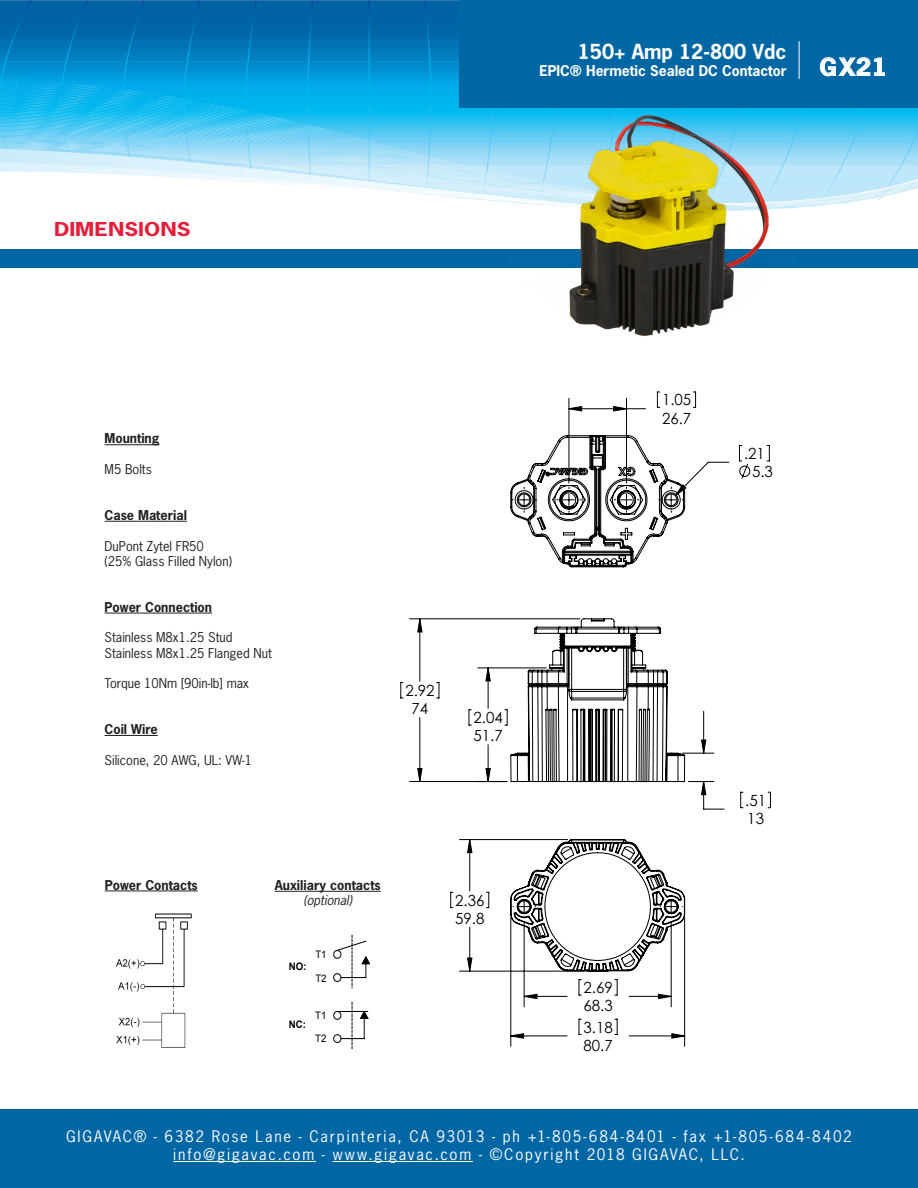
<style>
.page{position:relative;width:918px;height:1188px;background:#fff}
.page>*{position:absolute;margin:0;border:0;box-sizing:border-box;transform-origin:0 0}
.t1{font:700 22.65px "News Gothic Std";color:#fff;scale:1.1 1}
.t2{font:700 19.5px "News Gothic Std";color:#fff}
.t3{font:700 18px "News Gothic Std";color:#e51d39;scale:1.25 1}
.t4{font:15.45px "Century Gothic";color:#000}
.t5{font:15px "News Gothic Std";letter-spacing:.115em;color:#fff}
.t6{font:700 13.95px "News Gothic Std";color:#fff}
.t7{font:12.75px "News Gothic Std";color:#231f20}
.t8{font:700 12.75px "News Gothic Std";color:#231f20}
.t9{font:italic 12.75px "News Gothic Std";color:#231f20}
.t10{font:10.35px "Arial";color:#000;scale:.93 1}
.t11{font:700 10.35px "Arial";color:#000;scale:.93 1}
</style>
<div class="page">
<svg style="left:418px;top:407px;width:288px;height:631px"></svg>
<svg style="left:510px;top:618px;width:175px;height:164px"></svg>
<svg style="left:510px;top:434px;width:176px;height:134px"></svg>
<svg style="left:510px;top:839px;width:176px;height:133px"></svg>
<hr style="left:275px;top:891px;width:106px;height:1px;background:#231f20">
<hr style="left:105px;top:891px;width:93px;height:1px;background:#231f20">
<img style="left:116px;top:913px;width:76px;height:134px">
<svg style="left:333px;top:935px;width:37px;height:114px"></svg>
<hr style="left:105px;top:444px;width:55px;height:1px;background:#231f20">
<hr style="left:105px;top:521px;width:82px;height:1px;background:#231f20">
<hr style="left:105px;top:613px;width:107px;height:1px;background:#231f20">
<hr style="left:105px;top:735px;width:53px;height:1px;background:#231f20">
<svg style="left:486px;top:147px;width:432px;height:32px;background:#a9dff8"></svg>
<svg style="left:802px;top:179px;width:116px;height:29px"></svg>
<svg style="left:0;top:0;width:486px;height:149px;background:#1798d1"></svg>
<svg style="left:0;top:149px;width:802px;height:59px"></svg>
<div style="left:0;top:1109px;width:918px;height:79px;background:#0066a4"></div>
<div style="left:0;top:250px;width:918px;height:18px;background:#0066a4"></div>
<img style="left:506px;top:108px;width:290px;height:228px">
<div style="left:459px;top:0;width:459px;height:108px;background:#0066a4"></div>
<svg style="left:819px;top:57px;width:66px;height:20px"></svg>
<hr style="left:799px;top:41px;width:1px;height:38px;background:#fff">
<hr style="left:173px;top:1161px;width:143px;height:1px;background:#fff">
<hr style="left:333px;top:1161px;width:140px;height:1px;background:#fff">
<p class="t3" style="left:54px;top:217px;width:111px">DIMENSIONS</p>
<p class="t2" style="left:578px;top:38px;width:210px">150+ Amp 12-800 Vdc</p>
<p class="t6" style="left:539px;top:61px;width:249px">EPIC® Hermetic Sealed DC Contactor</p>
<p class="t1" style="left:819px;top:52px;width:63px">GX21</p>
<p class="t8" style="left:105px;top:430px;width:56px">Mounting</p>
<p class="t7" style="left:105px;top:461px;width:49px">M5 Bolts</p>
<p class="t8" style="left:105px;top:507px;width:84px">Case Material</p>
<p class="t7" style="left:105px;top:538px;width:101px">DuPont Zytel FR50</p>
<p class="t7" style="left:105px;top:553px;width:129px">(25% Glass Filled Nylon)</p>
<p class="t8" style="left:105px;top:599px;width:109px">Power Connection</p>
<p class="t7" style="left:105px;top:629px;width:130px">Stainless M8x1.25 Stud</p>
<p class="t7" style="left:105px;top:645px;width:169px">Stainless M8x1.25 Flanged Nut</p>
<p class="t7" style="left:105px;top:675px;width:146px">Torque 10Nm [90in-lb] max</p>
<p class="t8" style="left:105px;top:721px;width:55px">Coil Wire</p>
<p class="t7" style="left:105px;top:752px;width:149px">Silicone, 20 AWG, UL: VW-1</p>
<p class="t4" style="left:405px;top:680px;width:31px">2.92</p>
<p class="t4" style="left:412px;top:698px;width:18px">74</p>
<p class="t4" style="left:474px;top:707px;width:31px">2.04</p>
<p class="t4" style="left:474px;top:725px;width:31px">51.7</p>
<p class="t8" style="left:105px;top:876px;width:95px">Power Contacts</p>
<p class="t8" style="left:275px;top:877px;width:108px">Auxiliary contacts</p>
<p class="t9" style="left:303px;top:892px;width:53px">(optional)</p>
<p class="t11" style="left:289px;top:959px;width:21px">NO:</p>
<p class="t10" style="left:315px;top:948px;width:14px">T1</p>
<p class="t10" style="left:315px;top:971px;width:14px">T2</p>
<p class="t11" style="left:289px;top:1018px;width:20px">NC:</p>
<p class="t10" style="left:315px;top:1008px;width:14px">T1</p>
<p class="t10" style="left:315px;top:1032px;width:14px">T2</p>
<p class="t4" style="left:455px;top:889px;width:31px">2.36</p>
<p class="t4" style="left:455px;top:907px;width:31px">59.8</p>
<p class="t4" style="left:662px;top:389px;width:31px">1.05</p>
<p class="t4" style="left:662px;top:407px;width:31px">26.7</p>
<p class="t4" style="left:744px;top:443px;width:22px">.21</p>
<p class="t4" style="left:752px;top:461px;width:22px">5.3</p>
<p class="t4" style="left:584px;top:977px;width:31px">2.69</p>
<p class="t4" style="left:584px;top:995px;width:31px">68.3</p>
<p class="t4" style="left:584px;top:1016px;width:31px">3.18</p>
<p class="t4" style="left:584px;top:1034px;width:31px">80.7</p>
<p class="t4" style="left:745px;top:789px;width:22px">.51</p>
<p class="t4" style="left:747px;top:807px;width:18px">13</p>
<p class="t5" style="left:66px;top:1127px;width:787px">GIGAVAC® - 6382 Rose Lane - Carpinteria, CA 93013 - ph +1-805-684-8401 - fax +1-805-684-8402</p>
<p class="t5" style="left:173px;top:1145px;width:573px">info@gigavac.com - www.gigavac.com - ©Copyright 2018 GIGAVAC, LLC.</p>
</div>
